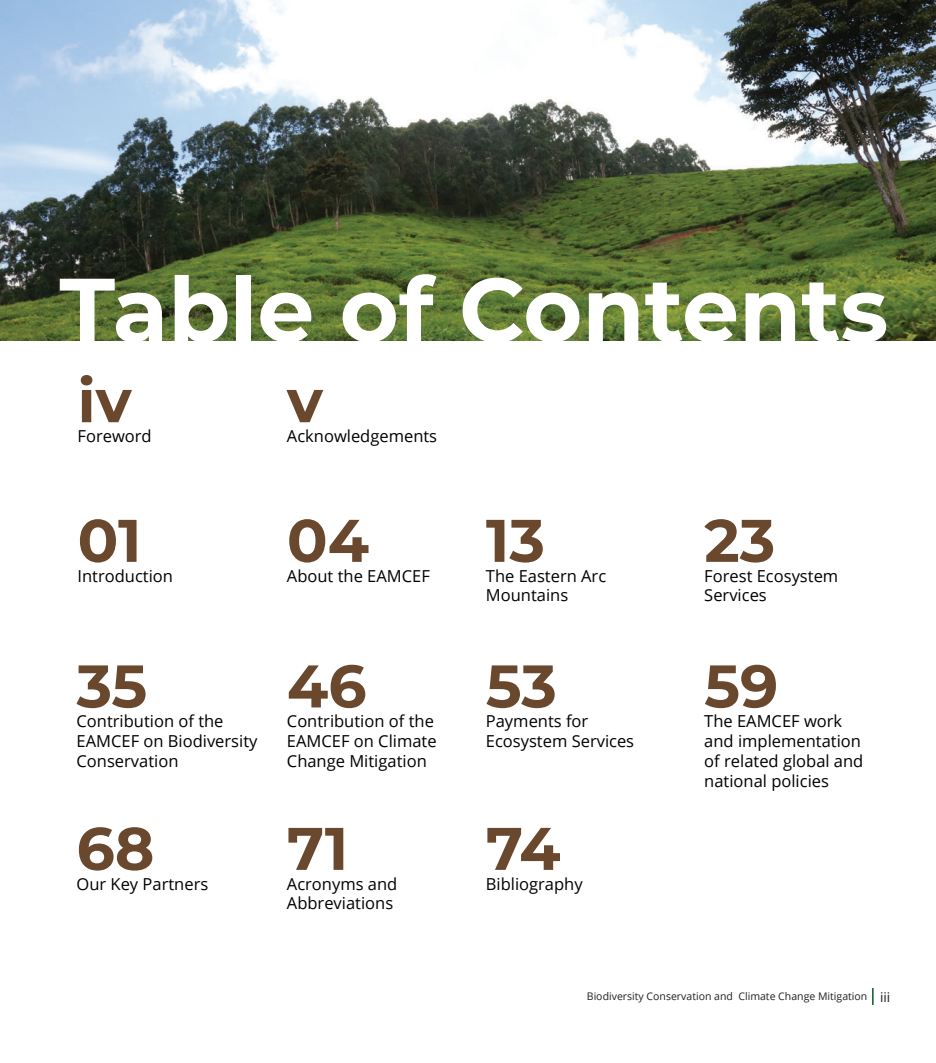
<style>
.page{position:relative;width:936px;height:1063px;background:#fff}
.page>*{position:absolute;margin:0;border:0;box-sizing:border-box;transform-origin:0 0}
.t1{font:700 90px "Montserrat";color:#fff}
.t2{font:700 60px "Montserrat";color:#69482e}
.t3{font:16.5px/19.8px "Open Sans";color:#000}
.t4{font:10.5px "Open Sans";color:#231f20}
.s1{font-size:13.5px}
</style>
<div class="page">
<svg style="left:872px;top:988px;width:1px;height:17px"></svg>
<img style="left:0;top:0;width:935px;height:340px">
<h1 class="t1" style="left:59px;top:245px;width:830px">Table of Contents</h1>
<h2 class="t2" style="left:78px;top:358px;width:55px">iv</h2>
<p class="t3" style="left:78px;top:426px;width:76px">Foreword</p>
<h2 class="t2" style="left:78px;top:497px;width:65px">01</h2>
<p class="t3" style="left:78px;top:565px;width:97px">Introduction</p>
<h2 class="t2" style="left:287px;top:358px;width:37px">v</h2>
<p class="t3" style="left:287px;top:426px;width:152px">Acknowledgements</p>
<h2 class="t2" style="left:287px;top:497px;width:84px">04</h2>
<p class="t3" style="left:287px;top:565px;width:144px">About the EAMCEF</p>
<h2 class="t2" style="left:76px;top:643px;width:72px">35</h2>
<p class="t3" style="left:76px;top:711px;width:182px">Contribution of the<br>EAMCEF on Biodiversity<br>Conservation</p>
<h2 class="t2" style="left:76px;top:805px;width:79px">68</h2>
<p class="t3" style="left:76px;top:873px;width:133px">Our Key Partners</p>
<h2 class="t2" style="left:287px;top:643px;width:81px">46</h2>
<p class="t3" style="left:287px;top:711px;width:151px">Contribution of the<br>EAMCEF on Climate<br>Change Mitigation</p>
<h2 class="t2" style="left:287px;top:805px;width:63px">71</h2>
<p class="t3" style="left:287px;top:873px;width:112px">Acronyms and<br>Abbreviations</p>
<h2 class="t2" style="left:486px;top:497px;width:61px">13</h2>
<p class="t3" style="left:486px;top:565px;width:122px">The Eastern Arc<br>Mountains</p>
<h2 class="t2" style="left:486px;top:643px;width:72px">53</h2>
<p class="t3" style="left:486px;top:711px;width:150px">Payments for<br>Ecosystem Services</p>
<h2 class="t2" style="left:486px;top:805px;width:76px">74</h2>
<p class="t3" style="left:486px;top:873px;width:98px">Bibliography</p>
<h2 class="t2" style="left:704px;top:497px;width:72px">23</h2>
<p class="t3" style="left:704px;top:565px;width:135px">Forest Ecosystem<br>Services</p>
<h2 class="t2" style="left:704px;top:643px;width:75px">59</h2>
<p class="t3" style="left:704px;top:711px;width:161px">The EAMCEF work and implementation of related global and national policies</p>
<p class="t4" style="left:587px;top:989px;width:305px">Biodiversity Conservation and Climate Change Mitigation <span class="s1">iii</span></p>
</div>
